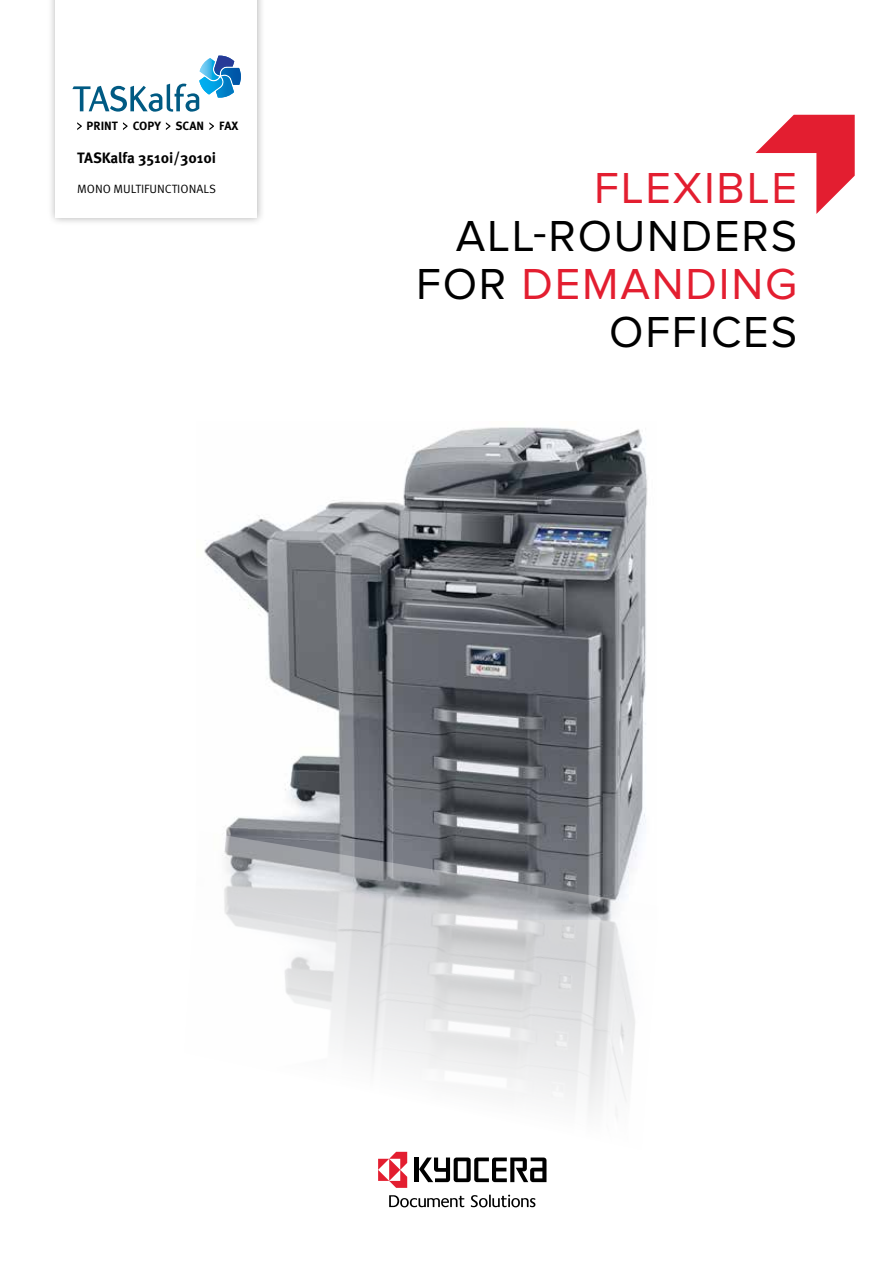
<style>
.page{position:relative;width:893px;height:1263px;background:#fff}
.page>*{position:absolute;margin:0;border:0;box-sizing:border-box;transform-origin:0 0}
.t1{font:45px/48px "Proxima Nova";letter-spacing:.04em;color:#000;text-align:right}
.t2{font:45px "Proxima Nova";letter-spacing:.04em;color:#e31e30}
.t3{font:700 15px "Meta Pro";color:#000}
.t4{font:12px "Meta Pro Norm";color:#000}
.t5{font:700 12px "Meta Pro";color:#000}
.s1{color:#e31e30}
</style>
<div class="page">
<img style="left:204px;top:427px;width:444px;height:404px">
<img style="left:222px;top:831px;width:420px;height:377px">
<svg style="left:755px;top:115px;width:100px;height:99px"></svg>
<div style="left:47px;top:0;width:219px;height:226px;background:#000;opacity:.3"></div>
<div style="left:56px;top:0;width:201px;height:218px;background:#fff"></div>
<svg style="left:72px;top:56px;width:169px;height:56px"></svg>
<svg style="left:77px;top:122px;width:5px;height:8px"></svg>
<svg style="left:123px;top:122px;width:5px;height:8px"></svg>
<svg style="left:166px;top:122px;width:4px;height:8px"></svg>
<svg style="left:209px;top:122px;width:5px;height:8px"></svg>
<hr style="left:415px;top:1157px;width:4px;height:25px;background:#000">
<svg style="left:419px;top:1157px;width:127px;height:25px"></svg>
<svg style="left:378px;top:1152px;width:29px;height:36px"></svg>
<svg style="left:471px;top:1195px;width:64px;height:12px"></svg>
<svg style="left:389px;top:1195px;width:75px;height:12px"></svg>
<p class="t5" style="left:87px;top:117px;width:153px">PRINT COPY SCAN FAX</p>
<p class="t3" style="left:77px;top:146px;width:140px">TASKalfa 3510i/3010i</p>
<p class="t4" style="left:77px;top:180px;width:140px">MONO MULTIFUNCTIONALS</p>
<p class="t2" style="left:594px;top:162px;width:204px">FLEXIBLE</p>
<p class="t1" style="left:416px;top:213px;width:382px">ALL-ROUNDERs<br>FOR <span class="s1">DEMANDING<br></span>OFFICES</p>
</div>
